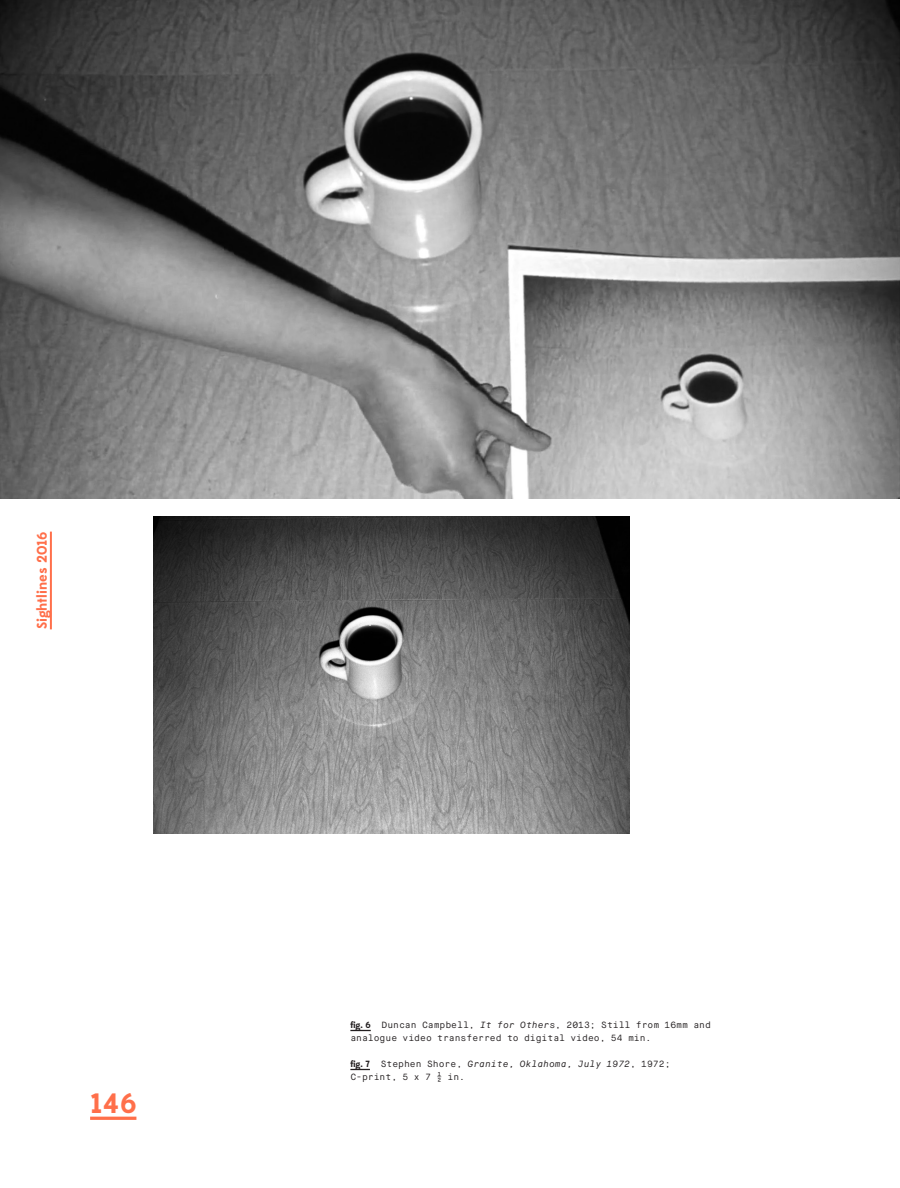
<style>
.page{position:relative;width:900px;height:1188px;background:#fff}
.page>*{position:absolute;margin:0;border:0;box-sizing:border-box;transform-origin:0 0}
.t1{font:700 28px "Edmondsans";color:#ff6f4a}
.t2{font:700 14px "Edmondsans";color:#ff6f4a}
.t3{font:9px/13px "Maison Neue Mono";color:#231f20}
.s1{font-family:"Edmondsans";font-weight:700}
.s2{font-style:italic}
</style>
<div class="page">
<img style="left:0;top:0;width:900px;height:498px">
<img style="left:153px;top:516px;width:476px;height:318px">
<svg style="left:350px;top:1030px;width:21px;height:1px"></svg>
<svg style="left:350px;top:1069px;width:20px;height:1px"></svg>
<hr style="left:90px;top:1117px;width:46px;height:3px;background:#ff6f4a">
<hr style="left:50px;top:532px;width:2px;height:97px;background:#ff6f4a">
<h2 class="t2" style="left:33px;top:629px;width:99px;rotate:-90deg">Sightlines 2016</h2>
<h1 class="t1" style="left:90px;top:1086px;width:48px">146</h1>
<p class="t3" style="left:350px;top:1018px;width:362px"><span class="s1">fig. 6</span> Duncan Campbell, <span class="s2">It for Others</span>, 2013; Still from 16mm and analogue video transferred to digital video, 54 min.</p>
<p class="t3" style="left:350px;top:1057px;width:322px"><span class="s1">fig. 7</span> Stephen Shore, <span class="s2">Granite, Oklahoma, July 1972</span>, 1972;<br>C-print, 5 x 7 ½ in.</p>
</div>
